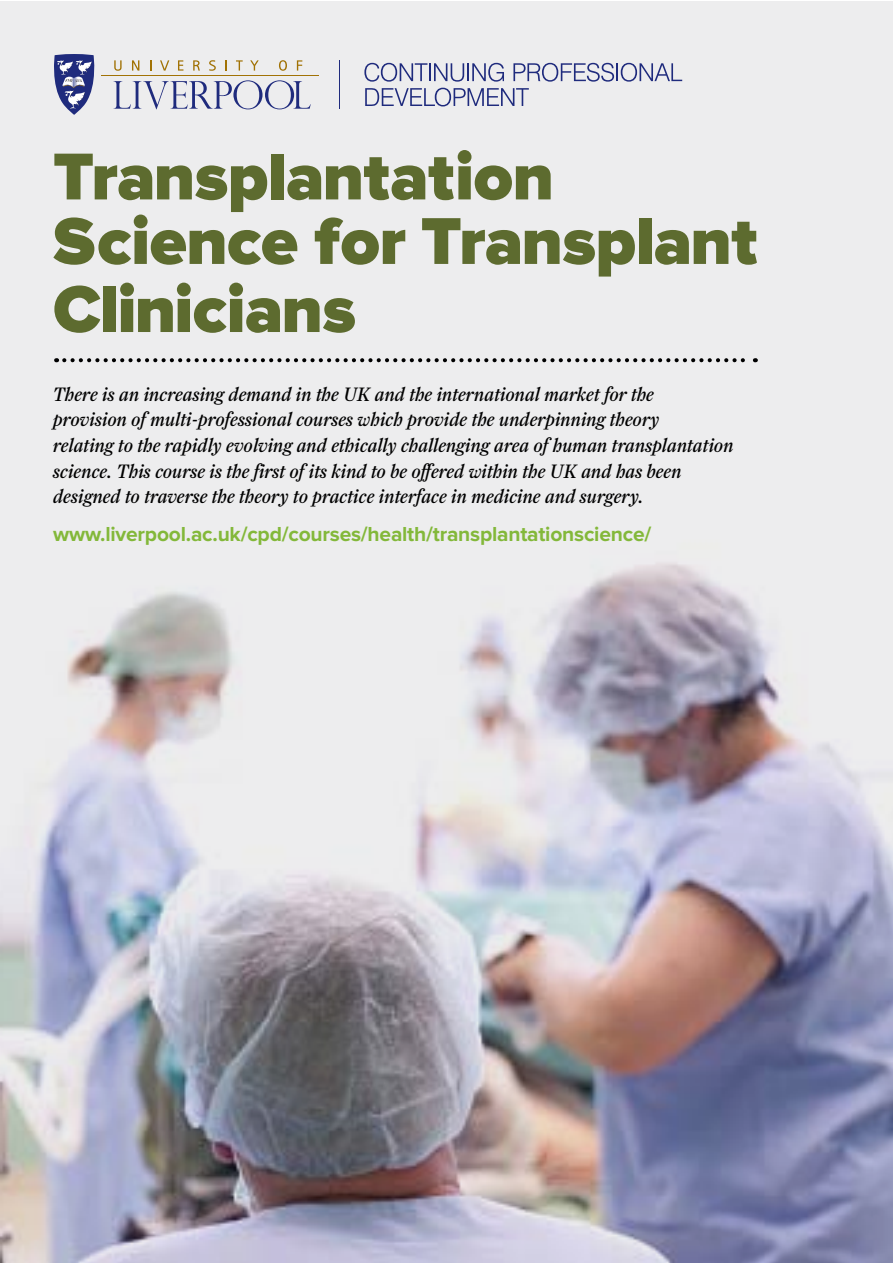
<style>
.page{position:relative;width:893px;height:1263px;background:#fff}
.page>*{position:absolute;margin:0;border:0;box-sizing:border-box;transform-origin:0 0}
.t1{font:900 68.55px/66.3px "Proxima Nova";letter-spacing:-.01em;color:#3a4b00}
.t2{font:700 21px "Proxima Nova";letter-spacing:-.01em;color:#8dc63f}
.t3{font:19.5px/25.5px "Farnham Display Regular Ital OSF";color:#000}
</style>
<div class="page">
<div style="left:0;top:1px;width:892px;height:1262px;background:#ededee"></div>
<img style="left:1px;top:358px;width:891px;height:905px">
<svg style="left:114px;top:80px;width:197px;height:29px"></svg>
<hr style="left:101px;top:75px;width:217px;height:1px;background:#a17205">
<svg style="left:54px;top:54px;width:41px;height:61px"></svg>
<svg style="left:114px;top:60px;width:8px;height:11px"></svg>
<svg style="left:132px;top:60px;width:7px;height:11px"></svg>
<svg style="left:160px;top:60px;width:9px;height:11px"></svg>
<svg style="left:178px;top:60px;width:5px;height:11px"></svg>
<svg style="left:193px;top:60px;width:7px;height:11px"></svg>
<svg style="left:209px;top:60px;width:7px;height:11px"></svg>
<svg style="left:225px;top:60px;width:2px;height:11px"></svg>
<svg style="left:236px;top:60px;width:7px;height:11px"></svg>
<svg style="left:250px;top:60px;width:9px;height:11px"></svg>
<svg style="left:279px;top:60px;width:8px;height:11px"></svg>
<svg style="left:297px;top:60px;width:5px;height:11px"></svg>
<hr style="left:339px;top:60px;width:1px;height:49px;background:#1f2b7d">
<svg style="left:364px;top:63px;width:140px;height:19px"></svg>
<svg style="left:513px;top:63px;width:169px;height:19px"></svg>
<svg style="left:365px;top:88px;width:164px;height:18px"></svg>
<svg style="left:64px;top:358px;width:692px;height:4px"></svg>
<h1 class="t1" style="left:53px;top:145px;width:706px">Transplantation<br>Science for Transplant<br>Clinicians</h1>
<p class="t3" style="left:53px;top:381px;width:682px">There is an increasing demand in the UK and the international market for the<br>provision of multi-professional courses which provide the underpinning theory<br>relating to the rapidly evolving and ethically challenging area of human transplantation science. This course is the first of its kind to be offered within the UK and has been designed to traverse the theory to practice interface in medicine and surgery.</p>
<p class="t2" style="left:53px;top:522px;width:600px">www.liverpool.ac.uk/cpd/courses/health/transplantationscience/</p>
</div>
